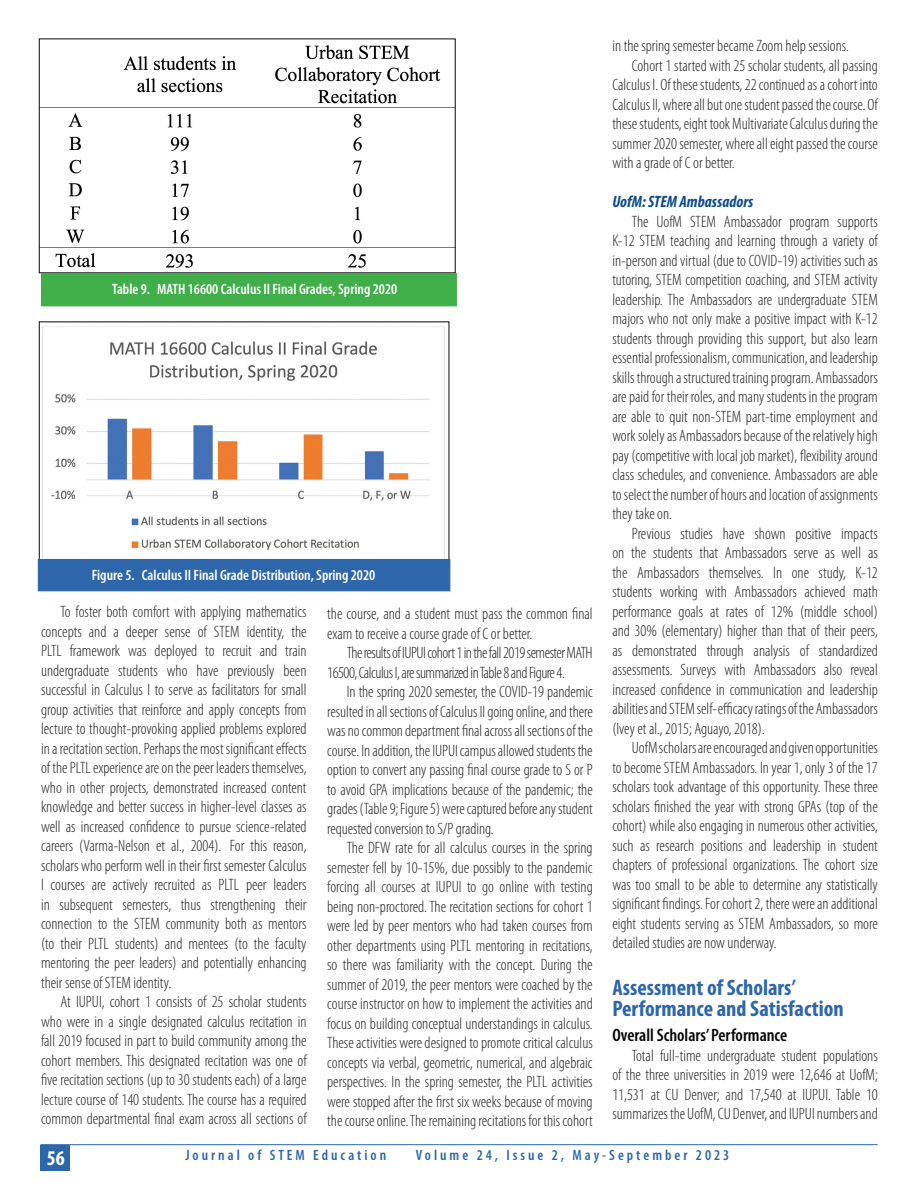
<style>
.page{position:relative;width:918px;height:1188px;background:#fff}
.page>*{position:absolute;margin:0;border:0;box-sizing:border-box;transform-origin:0 0}
.t1{font:700 condensed 22.5px/21px "Myriad Pro";color:#2e66ac}
.t2{font:700 condensed 21px "Myriad Pro";color:#fff}
.t3{font:600 condensed 18px "Myriad Pro";color:#040503}
.t4{font:300 condensed 16.5px/19.5px "Myriad Pro";color:#231f20;text-align:justify}
.t5{font:300 condensed 16.5px/19.5px "Myriad Pro";letter-spacing:-.03em;color:#231f20}
.t6{font:italic 700 condensed 16.5px "Myriad Pro";color:#0b4c8c}
.t7{font:600 condensed 15px "Myriad Pro";color:#fff}
.t8{font:600 condensed 15px "Myriad Pro";letter-spacing:.2em;color:#2e66ac}
</style>
<div class="page">
<hr style="left:40px;top:1144px;width:838px;height:1px;background:#2e66ac">
<div style="left:40px;top:1145px;width:30px;height:26px;background:#2e66ac"></div>
<img style="left:41px;top:45px;width:413px;height:223px">
<div style="left:39px;top:38px;width:417px;height:235px;border:1px solid #231f20"></div>
<div style="left:41px;top:273px;width:416px;height:33px;background:#40ae49"></div>
<img style="left:41px;top:326px;width:404px;height:233px">
<div style="left:38px;top:559px;width:412px;height:32px;background:#2e66ac"></div>
<p class="t7" style="left:112px;top:280px;width:287px">Table 9. MATH 16600 Calculus II Final Grades, Spring 2020</p>
<p class="t7" style="left:92px;top:566px;width:285px">Figure 5. Calculus II Final Grade Distribution, Spring 2020</p>
<p class="t4" style="left:41px;top:602px;width:267px;text-indent:20px">To foster both comfort with applying mathematics concepts and a deeper sense of STEM identity, the PLTL framework was deployed to recruit and train undergraduate students who have previously been successful in Calculus I to serve as facilitators for small group activities that reinforce and apply concepts from lecture to thought-provoking applied problems explored in a recitation section. Perhaps the most significant effects of the PLTL experience are on the peer leaders themselves, who in other projects, demonstrated increased content knowledge and better success in higher-level classes as well as increased confidence to pursue science-related careers (Varma-Nelson et al., 2004). For this reason, scholars who perform well in their first semester Calculus I courses are actively recruited as PLTL peer leaders in subsequent semesters, thus strengthening their connection to the STEM community both as mentors (to their PLTL students) and mentees (to the faculty mentoring the peer leaders) and potentially enhancing their sense of STEM identity.</p>
<p class="t4" style="left:41px;top:992px;width:267px;text-indent:20px">At IUPUI, cohort 1 consists of 25 scholar students who were in a single designated calculus recitation in fall 2019 focused in part to build community among the cohort members. This designated recitation was one of five recitation sections (up to 30 students each) of a large lecture course of 140 students. The course has a required common departmental final exam across all sections of</p>
<p class="t4" style="left:327px;top:604px;width:267px">the course, and a student must pass the common final exam to receive a course grade of C or better.</p>
<p class="t5" style="left:327px;top:643px;width:267px;text-indent:20px">The results of IUPUI cohort 1 in the fall 2019 semester MATH<br>16500, Calculus I, are summarized in Table 8 and Figure 4.</p>
<p class="t4" style="left:327px;top:682px;width:267px;text-indent:20px">In the spring 2020 semester, the COVID-19 pandemic resulted in all sections of Calculus II going online, and there was no common department final across all sections of the course. In addition, the IUPUI campus allowed students the option to convert any passing final course grade to S or P to avoid GPA implications because of the pandemic; the grades (Table 9; Figure 5) were captured before any student requested conversion to S/P grading.</p>
<p class="t4" style="left:327px;top:838px;width:267px;text-indent:20px">The DFW rate for all calculus courses in the spring semester fell by 10-15%, due possibly to the pandemic forcing all courses at IUPUI to go online with testing being non-proctored. The recitation sections for cohort 1 were led by peer mentors who had taken courses from other departments using PLTL mentoring in recitations, so there was familiarity with the concept. During the summer of 2019, the peer mentors were coached by the course instructor on how to implement the activities and focus on building conceptual understandings in calculus.<br>These activities were designed to promote critical calculus concepts via verbal, geometric, numerical, and algebraic perspectives. In the spring semester, the PLTL activities were stopped after the first six weeks because of moving the course online. The remaining recitations for this cohort</p>
<p class="t4" style="left:612px;top:36px;width:238px">in the spring semester became Zoom help sessions.</p>
<p class="t4" style="left:632px;top:55px;width:247px">Cohort 1 started with 25 scholar students, all passing</p>
<p class="t4" style="left:612px;top:75px;width:267px">Calculus I. Of these students, 22 continued as a cohort into</p>
<p class="t4" style="left:612px;top:94px;width:267px">Calculus II, where all but one student passed the course. Of</p>
<p class="t4" style="left:612px;top:114px;width:267px">these students, eight took Multivariate Calculus during the</p>
<p class="t4" style="left:612px;top:133px;width:267px">summer 2020 semester, where all eight passed the course</p>
<p class="t4" style="left:612px;top:153px;width:124px">with a grade of C or better.</p>
<p class="t6" style="left:612px;top:192px;width:143px">UofM: STEM Ambassadors</p>
<p class="t4" style="left:612px;top:211px;width:267px;text-indent:20px">The UofM STEM Ambassador program supports K-12 STEM teaching and learning through a variety of in-person and virtual (due to COVID-19) activities such as tutoring, STEM competition coaching, and STEM activity leadership. The Ambassadors are undergraduate STEM majors who not only make a positive impact with K-12 students through providing this support, but also learn essential professionalism, communication, and leadership skills through a structured training program. Ambassadors are paid for their roles, and many students in the program are able to quit non-STEM part-time employment and work solely as Ambassadors because of the relatively high pay (competitive with local job market), flexibility around class schedules, and convenience. Ambassadors are able to select the number of hours and location of assignments they take on.</p>
<p class="t4" style="left:612px;top:524px;width:267px;text-indent:20px">Previous studies have shown positive impacts on the students that Ambassadors serve as well as the Ambassadors themselves. In one study, K-12 students working with Ambassadors achieved math performance goals at rates of 12% (middle school) and 30% (elementary) higher than that of their peers, as demonstrated through analysis of standardized assessments. Surveys with Ambassadors also reveal increased confidence in communication and leadership abilities and STEM self-efficacy ratings of the Ambassadors (Ivey et al., 2015; Aguayo, 2018).</p>
<p class="t4" style="left:612px;top:738px;width:267px;text-indent:20px">UofM scholars are encouraged and given opportunities to become STEM Ambassadors. In year 1, only 3 of the 17 scholars took advantage of this opportunity. These three scholars finished the year with strong GPAs (top of the cohort) while also engaging in numerous other activities, such as research positions and leadership in student chapters of professional organizations. The cohort size was too small to be able to determine any statistically significant findings. For cohort 2, there were an additional eight students serving as STEM Ambassadors, so more detailed studies are now underway.</p>
<h1 class="t1" style="left:612px;top:976px;width:233px">Assessment of Scholars’<br>Performance and Satisfaction</h1>
<p class="t3" style="left:612px;top:1024px;width:176px">Overall Scholars’ Performance</p>
<p class="t4" style="left:612px;top:1045px;width:267px;text-indent:20px">Total full-time undergraduate student populations of the three universities in 2019 were 12,646 at UofM; 11,531 at CU Denver; and 17,540 at IUPUI. Table 10 summarizes the UofM, CU Denver, and IUPUI numbers and</p>
<p class="t2" style="left:47px;top:1145px;width:19px">56</p>
<p class="t8" style="left:185px;top:1146px;width:202px">Journal of STEM Education</p>
<p class="t8" style="left:416px;top:1146px;width:315px">Volume 24, Issue 2, May-September 2023</p>
</div>
